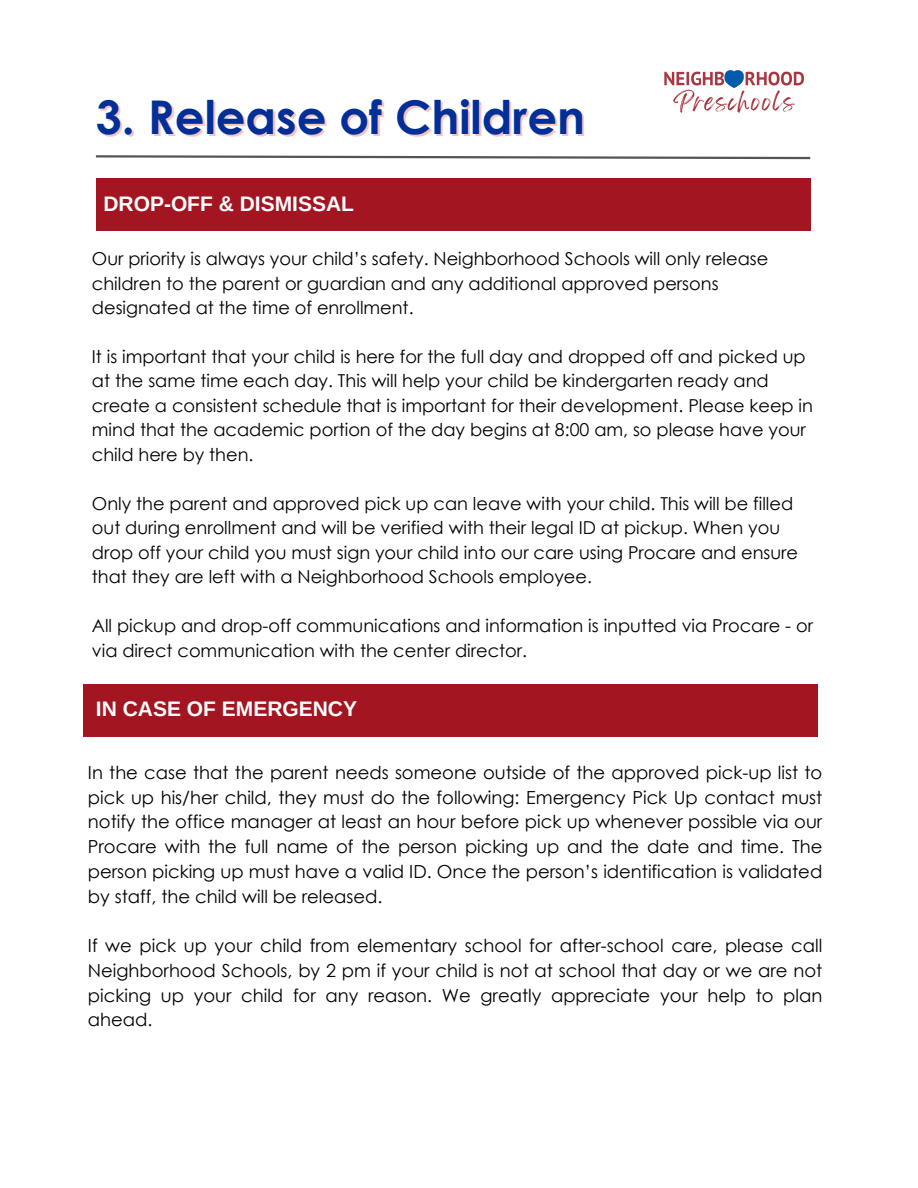
<style>
.page{position:relative;width:918px;height:1188px;background:#fff}
.page>*{position:absolute;margin:0;border:0;box-sizing:border-box;transform-origin:0 0}
.t1{font:700 46.5px "Century Gothic";color:#003097}
.t2{font:700 21px "Arimo";color:#fff}
.t3{font:18px/24.8px "Century Gothic";color:#000;text-align:justify}
.t4{font:17.85px/24.5px "Century Gothic";color:#000}
</style>
<div class="page">
<div style="left:96px;top:178px;width:714px;height:52px;background:#a21521"></div>
<div style="left:84px;top:684px;width:734px;height:53px;background:#a21521"></div>
<svg style="left:95px;top:155px;width:716px;height:5px"></svg>
<img style="left:664px;top:70px;width:141px;height:43px">
<p class="t1" style="left:96px;top:88px;width:491px">3. Release of Children</p>
<h1 class="t2" style="left:103px;top:192px;width:252px">DROP-OFF &amp; DISMISSAL</h1>
<p class="t4" style="left:92px;top:246px;width:678px">Our priority is always your child’s safety. Neighborhood Schools will only release children to the parent or guardian and any additional approved persons designated at the time of enrollment.</p>
<p class="t4" style="left:92px;top:344px;width:723px">It is important that your child is here for the full day and dropped off and picked up at the same time each day. This will help your child be kindergarten ready and create a consistent schedule that is important for their development. Please keep in mind that the academic portion of the day begins at 8:00 am, so please have your child here by then.</p>
<p class="t4" style="left:92px;top:491px;width:708px">Only the parent and approved pick up can leave with your child. This will be filled out during enrollment and will be verified with their legal ID at pickup. When you drop off your child you must sign your child into our care using Procare and ensure that they are left with a Neighborhood Schools employee.</p>
<h2 class="t4" style="left:92px;top:613px;width:723px">All pickup and drop-off communications and information is inputted via Procare - or via direct communication with the center director.</h2>
<h2 class="t2" style="left:96px;top:697px;width:263px">IN CASE OF EMERGENCY</h2>
<p class="t3" style="left:88px;top:759px;width:736px">In the case that the parent needs someone outside of the approved pick-up list to pick up his/her child, they must do the following: Emergency Pick Up contact must notify the office manager at least an hour before pick up whenever possible via our Procare with the full name of the person picking up and the date and time. The person picking up must have a valid ID. Once the person’s identification is validated by staff, the child will be released.</p>
<p class="t3" style="left:88px;top:933px;width:736px">If we pick up your child from elementary school for after-school care, please call Neighborhood Schools, by 2 pm if your child is not at school that day or we are not picking up your child for any reason. We greatly appreciate your help to plan ahead.</p>
</div>
